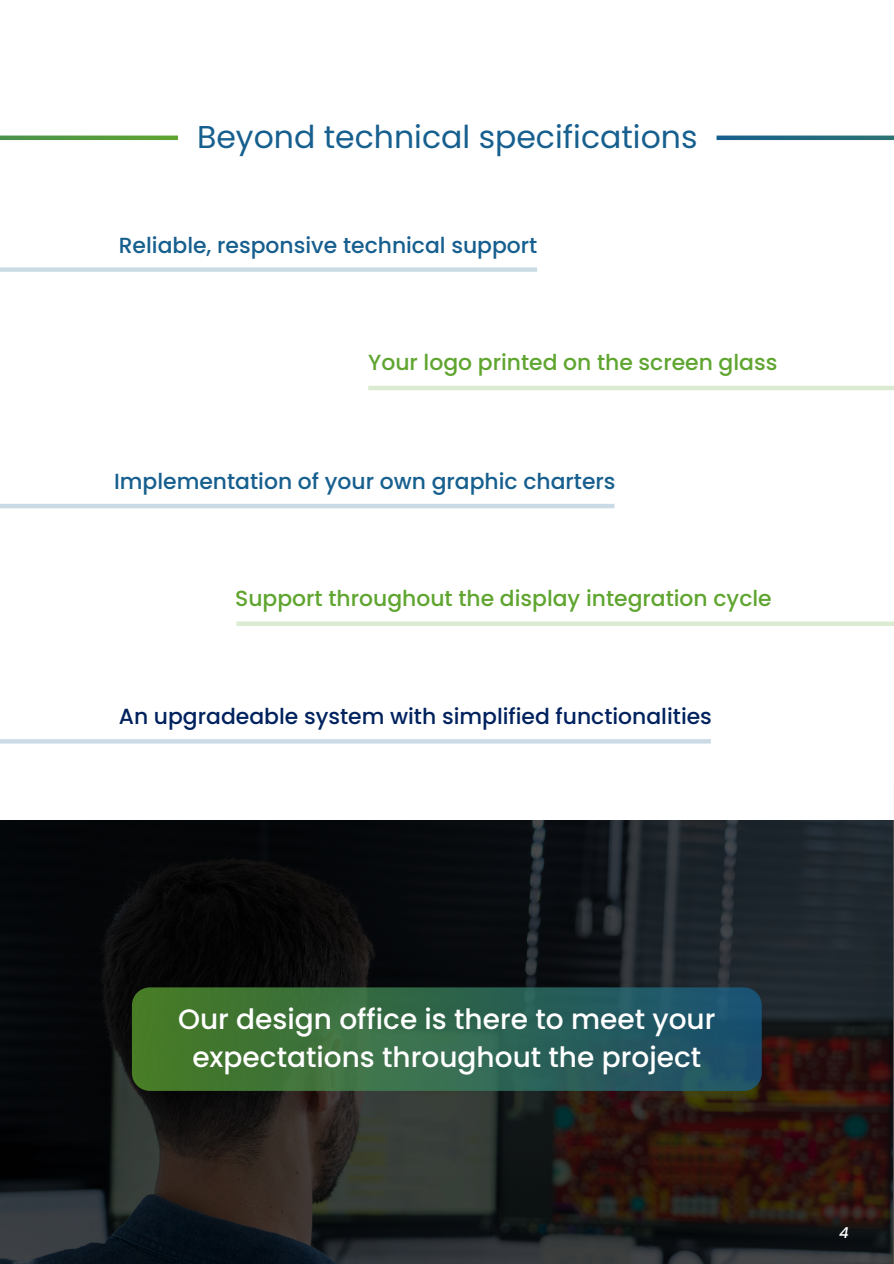
<style>
.page{position:relative;width:894px;height:1264px;background:#fff}
.page>*{position:absolute;margin:0;border:0;box-sizing:border-box;transform-origin:0 0}
.t1{font:31.5px "Poppins";color:#165f8e}
.t2{font:500 28.05px/38.5px "Poppins";color:#fff;text-align:center}
.t3{font:500 21.9px "Poppins";color:#5fa530}
.t4{font:500 21.9px "Poppins";color:#165f8e}
.t5{font:500 21.9px "Poppins";color:#00225e}
.t6{font:italic 500 15px "Poppins";color:#fff}
</style>
<div class="page">
<svg style="left:0;top:135px;width:178px;height:5px"></svg>
<svg style="left:716px;top:135px;width:177px;height:5px"></svg>
<svg style="left:0;top:820px;width:893px;height:443px;background:#191919"></svg>
<div style="left:132px;top:987px;width:629px;height:103px;background:linear-gradient(to right,#4a7f27,#1b5072);border-radius:18px"></div>
<hr style="left:893px;top:531px;width:1px;height:358px;background:#bfbfbf">
<div style="left:0;top:267px;width:537px;height:5px;background:#cbdbe6"></div>
<hr style="left:368px;top:386px;width:525px;height:4px;background:#dbebd1">
<hr style="left:0;top:504px;width:614px;height:4px;background:#cbdbe6">
<div style="left:236px;top:621px;width:657px;height:5px;background:#dbebd1"></div>
<hr style="left:0;top:739px;width:710px;height:4px;background:#cbdbe6">
<p class="t1" style="left:197px;top:115px;width:502px">Beyond technical specifications</p>
<p class="t4" style="left:119px;top:230px;width:420px">Reliable, responsive technical support</p>
<p class="t3" style="left:368px;top:347px;width:410px">Your logo printed on the screen glass</p>
<h1 class="t4" style="left:114px;top:466px;width:503px">Implementation of your own graphic charters</h1>
<p class="t3" style="left:235px;top:583px;width:538px">Support throughout the display integration cycle</p>
<p class="t5" style="left:119px;top:701px;width:594px">An upgradeable system with simplified functionalities</p>
<p class="t2" style="left:178px;top:999px;width:538px">Our design office is there to meet your expectations throughout the project</p>
<p class="t6" style="left:838px;top:1222px;width:11px">4</p>
</div>
